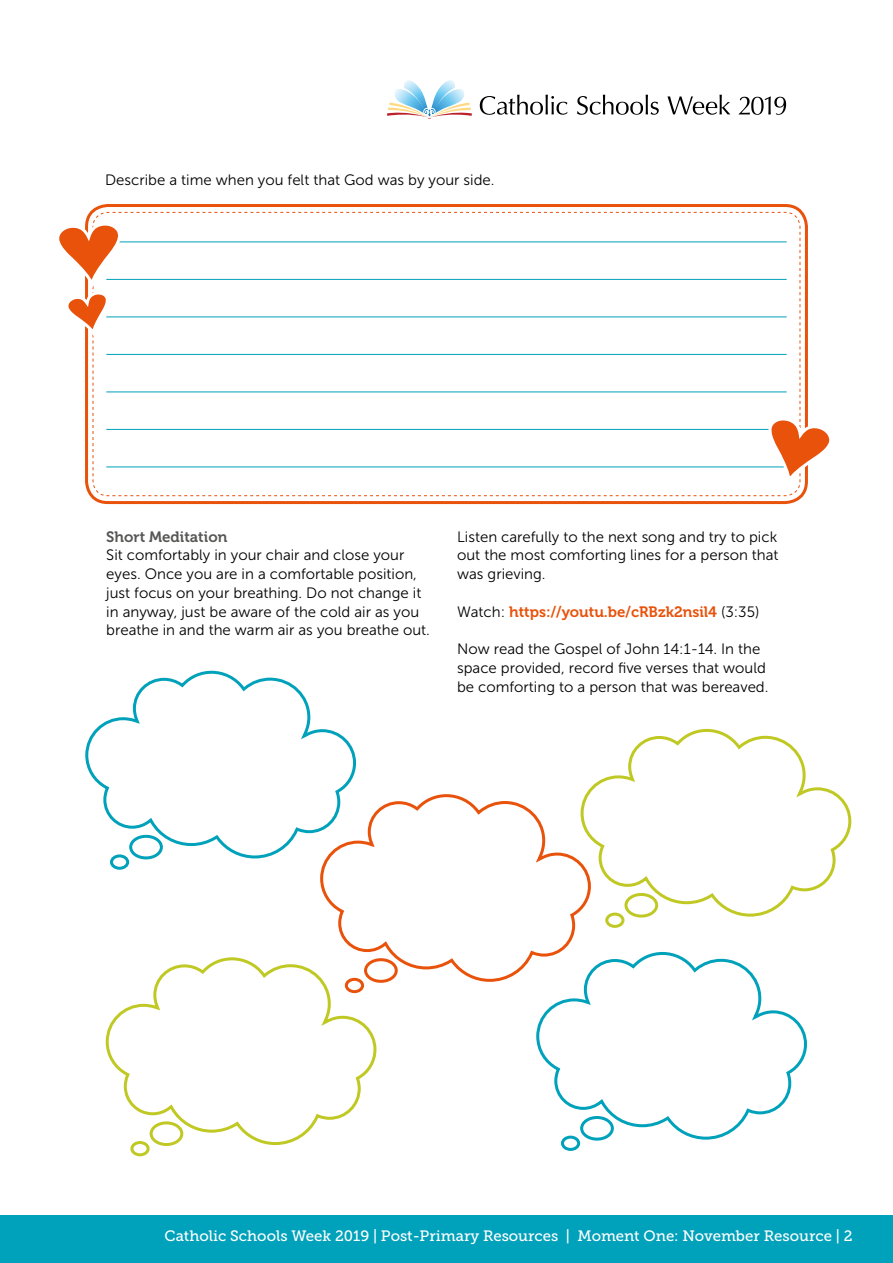
<style>
.page{position:relative;width:893px;height:1263px;background:#fff}
.page>*{position:absolute;margin:0;border:0;box-sizing:border-box;transform-origin:0 0}
.t1{font:15px/18.8px "Museo Sans 300";color:#000}
.t2{font:15px "Museo Slab 500";color:#fff}
.t3{font:15px "Museo 700";color:#e8520b}
.t4{font:15px "Museo 700";color:#575756}
.s1{font-family:"Museo Sans 300";color:#000}
</style>
<div class="page">
<div style="left:0;top:1215px;width:893px;height:48px;background:#00a1ba"></div>
<svg style="left:480px;top:95px;width:87px;height:20px"></svg>
<svg style="left:577px;top:95px;width:82px;height:20px"></svg>
<svg style="left:667px;top:95px;width:63px;height:20px"></svg>
<svg style="left:387px;top:80px;width:85px;height:39px"></svg>
<svg style="left:739px;top:96px;width:47px;height:19px"></svg>
<div style="left:85px;top:204px;width:723px;height:300px;border:3px solid #e8520b;border-radius:21px"></div>
<svg style="left:59px;top:212px;width:771px;height:284px"></svg>
<svg style="left:85px;top:670px;width:271px;height:190px"></svg>
<div style="left:129px;top:835px;width:34px;height:24px;border:3px solid #00a1ba;border-radius:50%"></div>
<div style="left:110px;top:854px;width:19px;height:16px;border:3px solid #00a1ba;border-radius:50%"></div>
<svg style="left:586px;top:728px;width:266px;height:190px"></svg>
<div style="left:624px;top:893px;width:34px;height:24px;border:3px solid #c0c923;border-radius:50%"></div>
<div style="left:605px;top:912px;width:19px;height:16px;border:3px solid #c0c923;border-radius:50%"></div>
<svg style="left:319px;top:793px;width:273px;height:190px"></svg>
<div style="left:364px;top:958px;width:34px;height:25px;border:3px solid #e8520b;border-radius:50%"></div>
<svg style="left:105px;top:956px;width:273px;height:190px"></svg>
<div style="left:150px;top:1121px;width:33px;height:25px;border:3px solid #c0c923;border-radius:50%"></div>
<div style="left:130px;top:1141px;width:20px;height:15px;border:3px solid #c0c923;border-radius:50%"></div>
<svg style="left:535px;top:950px;width:272px;height:191px"></svg>
<div style="left:580px;top:1116px;width:34px;height:24px;border:3px solid #00a1ba;border-radius:50%"></div>
<div style="left:561px;top:1135px;width:19px;height:16px;border:3px solid #00a1ba;border-radius:50%"></div>
<p class="t1" style="left:105px;top:171px;width:391px">Describe a time when you felt that God was by your side.</p>
<p class="t4" style="left:106px;top:528px;width:123px">Short Meditation</p>
<p class="t1" style="left:106px;top:546px;width:325px">Sit comfortably in your chair and close your eyes. Once you are in a comfortable position, just focus on your breathing. Do not change it in anyway, just be aware of the cold air as you breathe in and the warm air as you breathe out.</p>
<p class="t1" style="left:457px;top:527px;width:323px;text-align:justify">Listen carefully to the next song and try to pick out the most comforting lines for a person that was grieving.</p>
<p class="t3" style="left:457px;top:603px;width:304px"><span class="s1">Watch:</span> https://youtu.be/cRBzk2nsil4 <span class="s1">(3:35)</span></p>
<p class="t1" style="left:457px;top:640px;width:313px">Now read the Gospel of John 14:1-14. In the space provided, record five verses that would be comforting to a person that was bereaved.</p>
<p class="t2" style="left:165px;top:1227px;width:689px">Catholic Schools Week 2019 | Post-Primary Resources | Moment One: November Resource | 2</p>
</div>
